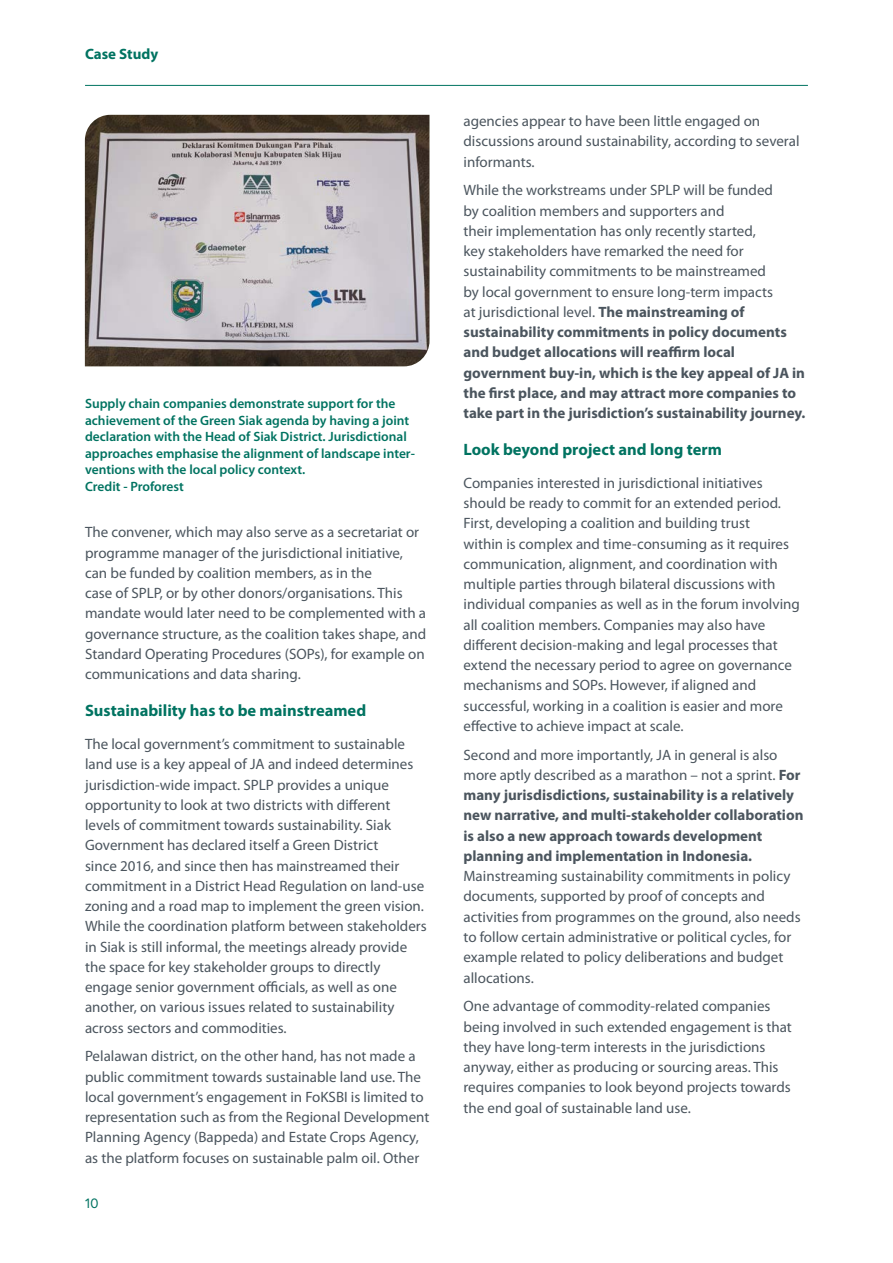
<style>
.page{position:relative;width:893px;height:1263px;background:#fff}
.page>*{position:absolute;margin:0;border:0;box-sizing:border-box;transform-origin:0 0}
.Heading_2{font:700 16.5px "Myriad Pro";color:#007361}
.Main_Text{font:15px/20.2px "Myriad Pro";color:#4b555e}
.t1{font:700 15px "Myriad Pro";color:#007361}
.Figure_Text{font:600 13.5px/16.5px "Myriad Pro";color:#007361}
.t2{font:13.5px "Europa";color:#007361}
.s1{font-weight:700}
</style>
<div class="page">
<hr style="left:85px;top:85px;width:723px;height:1px;background:#007361">
<img style="left:85px;top:115px;width:344px;height:251px">
<p class="t1" style="left:85px;top:46px;width:75px">Case Study</p>
<p class="Figure_Text" style="left:85px;top:395px;width:331px">Supply chain companies demonstrate support for the achievement of the Green Siak agenda by having a joint declaration with the Head of Siak District. Jurisdictional approaches emphasise the alignment of landscape inter&shy;ventions with the local policy context.</p>
<p class="Figure_Text" style="left:85px;top:478px;width:100px">Credit - Proforest</p>
<p class="Main_Text" style="left:85px;top:522px;width:343px">The convener, which may also serve as a secretariat or programme manager of the jurisdictional initiative, can be funded by coalition members, as in the<br>case of SPLP, or by other donors/organisations. This mandate would later need to be complemented with a governance structure, as the coalition takes shape, and Standard Operating Procedures (SOPs), for example on communications and data sharing.</p>
<p class="Heading_2" style="left:85px;top:701px;width:283px">Sustainability has to be mainstreamed</p>
<p class="Main_Text" style="left:85px;top:734px;width:343px">The local government’s commitment to sustainable land use is a key appeal of JA and indeed determines jurisdiction-wide impact. SPLP provides a unique opportunity to look at two districts with different levels of commitment towards sustainability. Siak Government has declared itself a Green District<br>since 2016, and since then has mainstreamed their commitment in a District Head Regulation on land-use zoning and a road map to implement the green vision.<br>While the coordination platform between stakeholders in Siak is still informal, the meetings already provide the space for key stakeholder groups to directly engage senior government officials, as well as one another, on various issues related to sustainability across sectors and commodities.</p>
<p class="Main_Text" style="left:85px;top:1046px;width:346px">Pelalawan district, on the other hand, has not made a public commitment towards sustainable land use. The local government’s engagement in FoKSBI is limited to representation such as from the Regional Development Planning Agency (Bappeda) and Estate Crops Agency, as the platform focuses on sustainable palm oil. Other</p>
<p class="t2" style="left:85px;top:1195px;width:15px">10</p>
<p class="Main_Text" style="left:463px;top:111px;width:338px">agencies appear to have been little engaged on discussions around sustainability, according to several informants.</p>
<p class="Main_Text" style="left:463px;top:180px;width:343px">While the workstreams under SPLP will be funded<br>by coalition members and supporters and<br>their implementation has only recently started,<br>key stakeholders have remarked the need for sustainability commitments to be mainstreamed<br>by local government to ensure long-term impacts<br>at jurisdictional level. <span class="s1">The mainstreaming of sustainability commitments in policy documents and budget allocations will reaffirm local government buy-in, which is the key appeal of JA in the first place, and may attract more companies to take part in the jurisdiction’s sustainability journey.</span></p>
<p class="Heading_2" style="left:463px;top:440px;width:260px">Look beyond project and long term</p>
<p class="Main_Text" style="left:463px;top:472px;width:338px">Companies interested in jurisdictional initiatives should be ready to commit for an extended period.<br>First, developing a coalition and building trust<br>within is complex and time-consuming as it requires communication, alignment, and coordination with multiple parties through bilateral discussions with individual companies as well as in the forum involving all coalition members. Companies may also have different decision-making and legal processes that extend the necessary period to agree on governance mechanisms and SOPs. However, if aligned and successful, working in a coalition is easier and more effective to achieve impact at scale.</p>
<p class="Main_Text" style="left:463px;top:744px;width:342px">Second and more importantly, JA in general is also more aptly described as a marathon – not a sprint. <span class="s1">For many jurisdisdictions, sustainability is a relatively new narrative, and multi-stakeholder collaboration is also a new approach towards development planning and implementation in Indonesia.<br></span>Mainstreaming sustainability commitments in policy documents, supported by proof of concepts and activities from programmes on the ground, also needs to follow certain administrative or political cycles, for example related to policy deliberations and budget allocations.</p>
<p class="Main_Text" style="left:463px;top:996px;width:330px">One advantage of commodity-related companies being involved in such extended engagement is that they have long-term interests in the jurisdictions anyway, either as producing or sourcing areas. This requires companies to look beyond projects towards the end goal of sustainable land use.</p>
</div>
